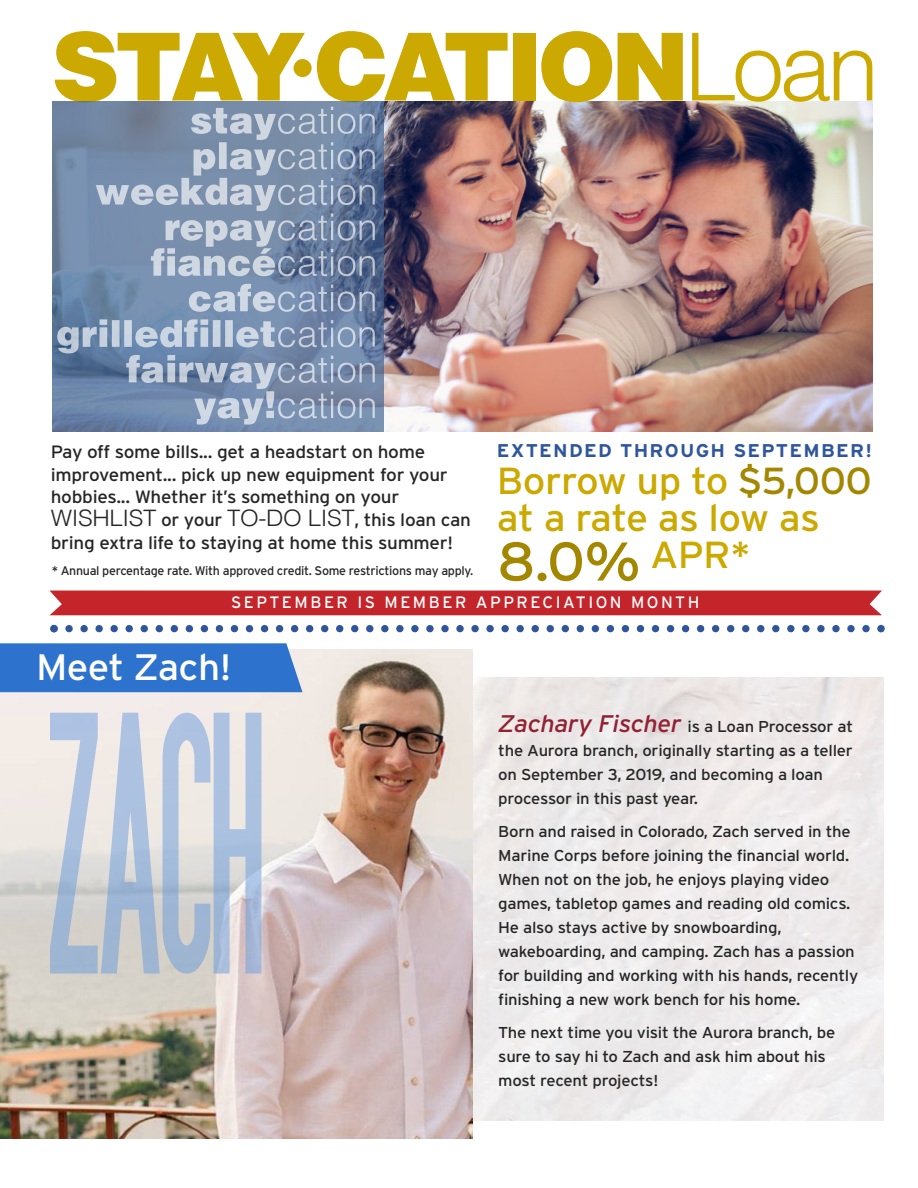
<style>
.page{position:relative;width:918px;height:1188px;background:#fff}
.page>*{position:absolute;margin:0;border:0;box-sizing:border-box;transform-origin:0 0}
.t1{font:900 93.9px "Helvetica";letter-spacing:-.05em;color:#cba900}
.t2{font:54.45px "Interstate";color:#a38700;scale:1.06 1}
.t3{font:37.65px/36.9px "Interstate";letter-spacing:-.015em;color:#cba900;scale:1.06 1}
.t4{font:36.75px "Interstate";letter-spacing:-.015em;color:#fff;scale:1.06 1}
.t5{font:700 18.45px "Interstate";letter-spacing:.065em;color:#2f559d;scale:1.06 1}
.t6{font:17.85px/22.6px "Interstate";letter-spacing:-.015em;color:#272627;scale:1.06 1}
.t7{font:16.5px "Interstate";letter-spacing:.15em;color:#fff}
.t8{font:15.75px/24px "Interstate";letter-spacing:-.015em;color:#272627;scale:1.06 1}
.t9{font:12.45px "Interstate";letter-spacing:-.025em;color:#272627}
.s1{font-weight:300}
.s2{font-family:"Helvetica";font-weight:300;font-size:22.65px}
.s3{color:#a38700}
.s4{font-style:italic;font-size:24px;color:#922133}
</style>
<div class="page">
<img style="left:0;top:650px;width:473px;height:489px">
<div style="left:0;top:643px;width:303px;height:49px;background:#2d72cc"></div>
<img style="left:384px;top:101px;width:488px;height:330px">
<img style="left:53px;top:101px;width:331px;height:330px">
<hr style="left:55px;top:101px;width:188px;height:1px;background:#6b7860">
<hr style="left:317px;top:101px;width:67px;height:1px;background:#6b7860">
<img style="left:191px;top:108px;width:85px;height:32px">
<img style="left:278px;top:107px;width:97px;height:27px">
<img style="left:194px;top:142px;width:82px;height:34px">
<img style="left:278px;top:142px;width:97px;height:27px">
<img style="left:96px;top:178px;width:180px;height:33px">
<img style="left:278px;top:178px;width:97px;height:27px">
<img style="left:166px;top:220px;width:110px;height:27px">
<img style="left:278px;top:213px;width:97px;height:28px">
<img style="left:151px;top:248px;width:124px;height:28px">
<img style="left:278px;top:249px;width:97px;height:27px">
<img style="left:189px;top:284px;width:86px;height:28px">
<img style="left:278px;top:285px;width:97px;height:27px">
<img style="left:57px;top:319px;width:218px;height:34px">
<img style="left:278px;top:320px;width:97px;height:27px">
<img style="left:126px;top:355px;width:150px;height:34px">
<img style="left:278px;top:356px;width:97px;height:27px">
<img style="left:194px;top:391px;width:80px;height:34px">
<img style="left:278px;top:391px;width:97px;height:28px">
<svg style="left:50px;top:625px;width:835px;height:7px"></svg>
<img style="left:50px;top:713px;width:211px;height:261px">
<div style="left:50px;top:591px;width:832px;height:24px;background:#c4252a"></div>
<h1 class="t1" style="left:52px;top:13px;width:829px">STAY<sup>·</sup>CATION<span class="s1">Loan</span></h1>
<p class="t6" style="left:51px;top:441px;width:398px">Pay off some bills... get a headstart on home improvement... pick up new equipment for your hobbies... Whether it’s something on your <span class="s2">WISHLIST</span> or your <span class="s2">TO-DO LIST</span>, this loan can bring extra life to staying at home this summer!</p>
<p class="t5" style="left:497px;top:440px;width:355px">EXTENDED THROUGH SEPTEMBER!</p>
<h3 class="t3" style="left:497px;top:463px;width:355px">Borrow up to <span class="s3">$5,000 </span>at a rate as low as</h3>
<h2 class="t2" style="left:497px;top:530px;width:241px">8.0% <sup>APR*</sup></h2>
<p class="t7" style="left:231px;top:593px;width:470px">SEPTEMBER IS MEMBER APPRECIATION MONTH</p>
<p class="t9" style="left:52px;top:564px;width:423px">* Annual percentage rate. With approved credit. Some restrictions may apply.</p>
<h3 class="t4" style="left:36px;top:646px;width:186px">Meet Zach!</h3>
<p class="t8" style="left:498px;top:714px;width:336px"><span class="s4">Zachary Fischer</span> is a Loan Processor at the Aurora branch, originally starting as a teller on September 3, 2019, and becoming a loan processor in this past year.</p>
<p class="t8" style="left:498px;top:819px;width:341px">Born and raised in Colorado, Zach served in the Marine Corps before joining the financial world.<br>When not on the job, he enjoys playing video games, tabletop games and reading old comics.<br>He also stays active by snowboarding, wakeboarding, and camping. Zach has a passion for building and working with his hands, recently finishing a new work bench for his home.</p>
<p class="t8" style="left:498px;top:1020px;width:319px">The next time you visit the Aurora branch, be sure to say hi to Zach and ask him about his most recent projects!</p>
</div>
